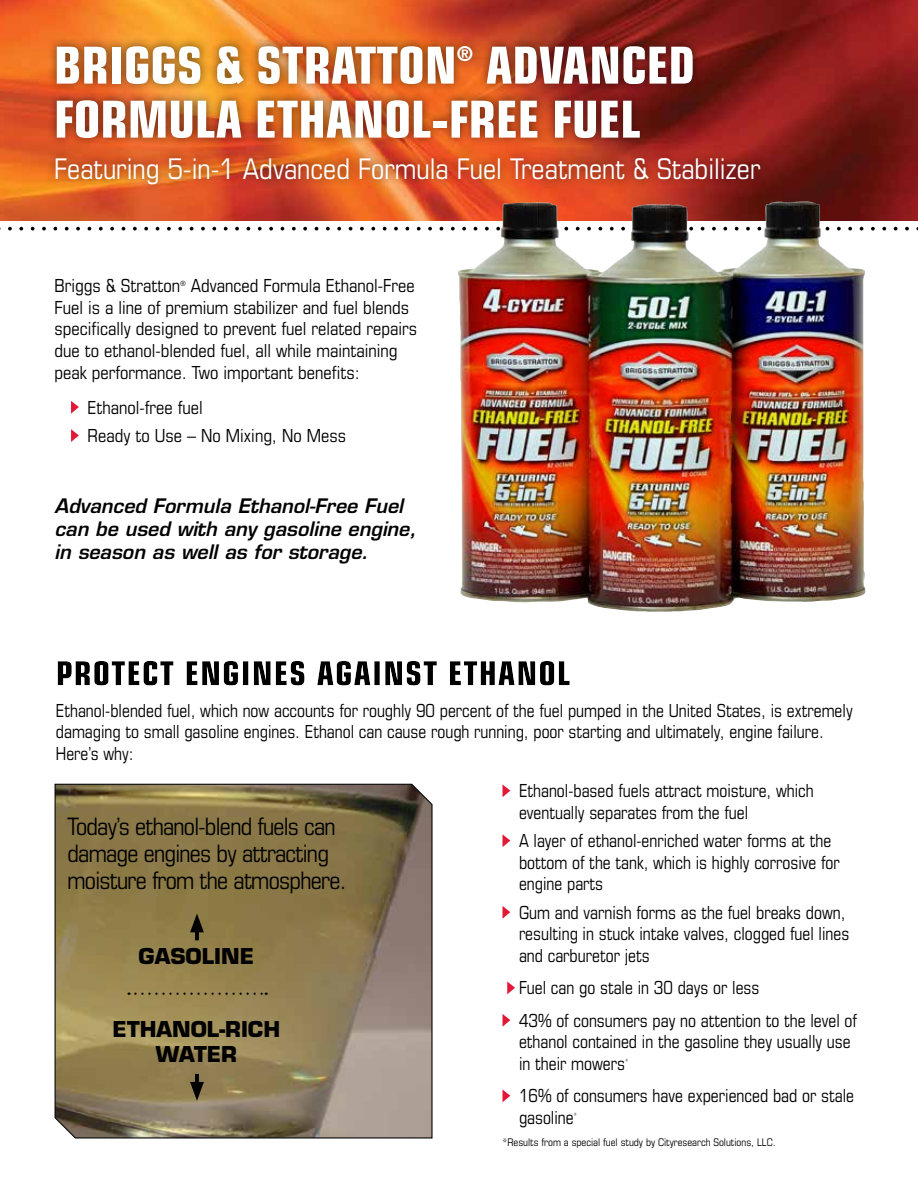
<style>
.page{position:relative;width:918px;height:1188px;background:#fff}
.page>*{position:absolute;margin:0;border:0;box-sizing:border-box;transform-origin:0 0}
.t1{font:700 condensed 51px/54px "Eurostile LT Std";color:#fff}
.t2{font:condensed 28.5px "Eurostile LT Std";color:#fff}
.t3{font:condensed 24px/27px "Eurostile LT Std";letter-spacing:-.03em;color:#000}
.t4{font:700 21.3px/25.7px "Eurostile LT Std";color:#000;text-align:center}
.t5{font:700 condensed 20.4px "Eurostile LT Std";color:#fff}
.t6{font:italic 600 19.5px/23.4px "Eurostile LT Std";color:#000}
.t7{font:condensed 18px/21.6px "Eurostile LT Std";color:#000;scale:.95 1}
.t8{font:condensed 18px/21.6px "Eurostile LT Std";color:#000}
.t9{font:condensed 10.5px "Eurostile LT Std";color:#000}
.t10{font:condensed 7.2px "Eurostile LT Std";color:#000;scale:.95 1}
.t11{font:condensed 7.2px "Eurostile LT Std";color:#000}
</style>
<div class="page">
<img style="left:0;top:0;width:918px;height:221px">
<svg style="left:0;top:227px;width:918px;height:4px"></svg>
<div style="left:46px;top:36px;width:724px;height:157px;background:#000;opacity:.56"></div>
<svg style="left:71px;top:401px;width:8px;height:13px"></svg>
<svg style="left:71px;top:429px;width:8px;height:13px"></svg>
<img style="left:458px;top:201px;width:370px;height:411px">
<div style="left:49px;top:652px;width:817px;height:43px;background:#000;opacity:.5"></div>
<svg style="left:54px;top:783px;width:379px;height:356px;background:#8f7f58"></svg>
<svg style="left:502px;top:784px;width:8px;height:13px"></svg>
<svg style="left:502px;top:834px;width:8px;height:13px"></svg>
<svg style="left:502px;top:906px;width:8px;height:13px"></svg>
<svg style="left:507px;top:982px;width:8px;height:12px"></svg>
<svg style="left:502px;top:1014px;width:8px;height:13px"></svg>
<svg style="left:502px;top:1090px;width:8px;height:12px"></svg>
<hr style="left:195px;top:925px;width:4px;height:15px;background:#000">
<svg style="left:190px;top:913px;width:14px;height:19px"></svg>
<hr style="left:195px;top:1074px;width:4px;height:15px;background:#000">
<svg style="left:190px;top:1082px;width:14px;height:19px"></svg>
<svg style="left:129px;top:993px;width:138px;height:2px"></svg>
<h1 class="t1" style="left:54px;top:38px;width:404px">BRIGGS &amp; STRATTON</h1>
<p class="t5" style="left:457px;top:41px;width:18px">®</p>
<h1 class="t1" style="left:54px;top:38px;width:642px;text-indent:432px">ADVANCED<br>FORMULA ETHANOL-FREE FUEL</h1>
<h2 class="t2" style="left:54px;top:151px;width:708px">Featuring 5-in-1 Advanced Formula Fuel Treatment &amp; Stabilizer</h2>
<p class="t8" style="left:55px;top:275px;width:127px">Briggs &amp; Stratton</p>
<p class="t11" style="left:180px;top:279px;width:7px">®</p>
<p class="t8" style="left:55px;top:275px;width:364px;text-indent:136px">Advanced Formula Ethanol-Free Fuel is a line of premium stabilizer and fuel blends specifically designed to prevent fuel related repairs due to ethanol-blended fuel, all while maintaining peak performance. Two important benefits:</p>
<p class="t8" style="left:88px;top:393px;width:260px;line-height:28.3px">Ethanol-free fuel<br>Ready to Use – No Mixing, No Mess</p>
<p class="t6" style="left:55px;top:494px;width:363px">Advanced Formula Ethanol-Free Fuel can be used with any gasoline engine, in season as well as for storage.</p>
<p class="t7" style="left:56px;top:699px;width:840px">Ethanol-blended fuel, which now accounts for roughly 90 percent of the fuel pumped in the United States, is extremely damaging to small gasoline engines. Ethanol can cause rough running, poor starting and ultimately, engine failure.<br>Here’s why:</p>
<p class="t7" style="left:519px;top:780px;width:312px">Ethanol-based fuels attract moisture, which eventually separates from the fuel</p>
<p class="t7" style="left:519px;top:830px;width:339px">A layer of ethanol-enriched water forms at the bottom of the tank, which is highly corrosive for engine parts</p>
<p class="t7" style="left:519px;top:901px;width:349px">Gum and varnish forms as the fuel breaks down, resulting in stuck intake valves, clogged fuel lines and carburetor jets</p>
<p class="t7" style="left:519px;top:971px;width:357px;line-height:32.4px">Fuel can go stale in 30 days or less<br>43% of consumers pay no attention to the level of</p>
<p class="t7" style="left:519px;top:1031px;width:351px">ethanol contained in the gasoline they usually use in their mowers</p>
<h3 class="t3" style="left:68px;top:812px;width:280px">Today’s ethanol-blend fuels can damage engines by attracting moisture from the atmosphere.</h3>
<p class="t4" style="left:139px;top:944px;width:117px">GASOLINE</p>
<p class="t4" style="left:113px;top:1016px;width:169px">ETHANOL-RICH<br>WATER</p>
<p class="t10" style="left:625px;top:1057px;width:5px">*</p>
<p class="t7" style="left:519px;top:1085px;width:354px">16% of consumers have experienced bad or stale gasoline</p>
<p class="t10" style="left:574px;top:1111px;width:5px">*</p>
<p class="t9" style="left:502px;top:1136px;width:275px">*Results from a special fuel study by Cityresearch Solutions, LLC.</p>
</div>
